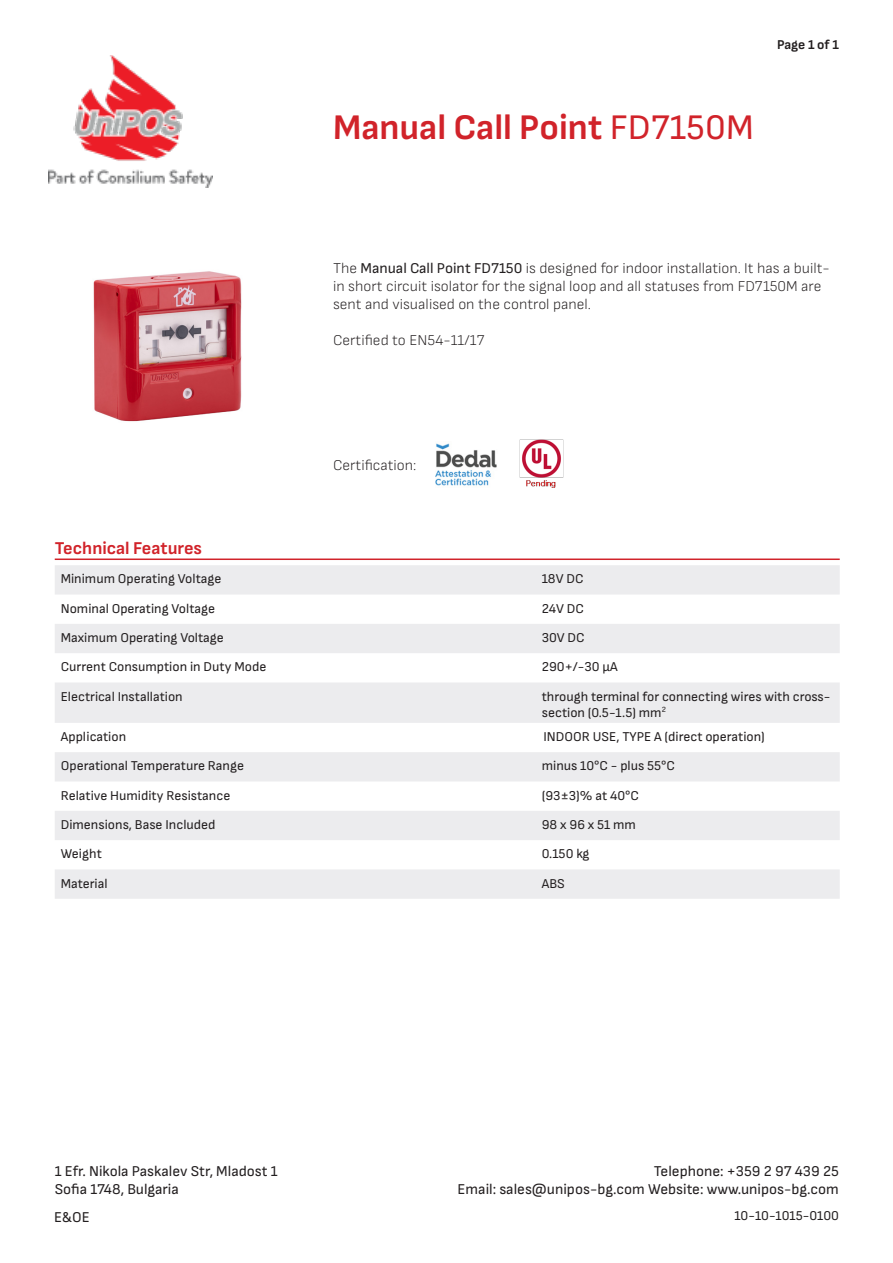
<style>
.page{position:relative;width:893px;height:1263px;background:#fff}
.page>*{position:absolute;margin:0;border:0;box-sizing:border-box;transform-origin:0 0}
.t1{font:700 36px "Sofia Sans";color:#d1232a}
.t2{font:700 18px "Sofia Sans";color:#d1232a}
.t3{font:300 15px/18px "Sofia Sans";color:#231f20}
.t4{font:15px/18px "Sofia Sans";color:#231f20}
.t5{font:13.5px/16.2px "Sofia Sans";color:#231f20}
.t6{font:700 13.5px "Sofia Sans";color:#231f20}
.s1{font-weight:400}
</style>
<div class="page">
<img style="left:49px;top:56px;width:163px;height:132px">
<img style="left:93px;top:271px;width:149px;height:151px">
<hr style="left:55px;top:558px;width:785px;height:2px;background:#d1232a">
<div style="left:55px;top:565px;width:785px;height:29px;background:#ececee"></div>
<svg style="left:55px;top:624px;width:785px;height:275px;fill:#ececee"></svg>
<img style="left:435px;top:443px;width:62px;height:43px">
<img style="left:520px;top:440px;width:43px;height:48px">
<p class="t1" style="left:333px;top:106px;width:422px">Manual Call Point <span class="s1">FD7150M</span></p>
<p class="t6" style="left:777px;top:37px;width:63px">Page 1 of 1</p>
<p class="t3" style="left:333px;top:258px;width:498px">The <span class="s1">Manual Call Point FD7150</span> is designed for indoor installation. It has a built&shy;in short circuit isolator for the signal loop and all statuses from FD7150M are sent and visualised on the control panel.</p>
<p class="t3" style="left:333px;top:330px;width:153px">Certified to EN54-11/17</p>
<p class="t3" style="left:333px;top:456px;width:85px">Certification:</p>
<p class="t2" style="left:55px;top:537px;width:149px">Technical Features</p>
<p class="t5" style="left:61px;top:571px;width:162px">Minimum Operating Voltage</p>
<p class="t5" style="left:542px;top:571px;width:43px">18V DC</p>
<p class="t5" style="left:61px;top:600px;width:156px">Nominal Operating Voltage</p>
<p class="t5" style="left:542px;top:600px;width:44px">24V DC</p>
<p class="t5" style="left:61px;top:629px;width:165px">Maximum Operating Voltage</p>
<p class="t5" style="left:542px;top:629px;width:44px">30V DC</p>
<p class="t5" style="left:61px;top:659px;width:207px">Current Consumption in Duty Mode</p>
<p class="t5" style="left:542px;top:659px;width:77px">290+/-30 μA</p>
<p class="t5" style="left:61px;top:688px;width:124px">Electrical Installation</p>
<p class="t5" style="left:542px;top:688px;width:290px">through terminal for connecting wires with cross&shy;section (0.5-1.5) mm<sup>2</sup></p>
<p class="t5" style="left:61px;top:728px;width:67px">Application</p>
<p class="t5" style="left:543px;top:728px;width:223px">INDOOR USE, TYPE A (direct operation)</p>
<p class="t5" style="left:61px;top:758px;width:185px">Operational Temperature Range</p>
<p class="t5" style="left:542px;top:758px;width:135px">minus 10°C - plus 55°C</p>
<p class="t5" style="left:61px;top:787px;width:171px">Relative Humidity Resistance</p>
<p class="t5" style="left:542px;top:787px;width:99px">(93±3)% at 40°C</p>
<p class="t5" style="left:61px;top:816px;width:156px">Dimensions, Base Included</p>
<p class="t5" style="left:542px;top:816px;width:96px">98 x 96 x 51 mm</p>
<p class="t5" style="left:61px;top:846px;width:43px">Weight</p>
<p class="t5" style="left:542px;top:846px;width:49px">0.150 kg</p>
<p class="t5" style="left:61px;top:875px;width:48px">Material</p>
<p class="t5" style="left:542px;top:875px;width:24px">ABS</p>
<p class="t4" style="left:55px;top:1162px;width:224px">1 Efr. Nikola Paskalev Str, Mladost 1<br>Sofia 1748, Bulgaria</p>
<p class="t4" style="left:458px;top:1162px;width:383px;text-align:right">Telephone: +359 2 97 439 25<br>Email: sales@unipos-bg.com Website: www.unipos-bg.com</p>
<p class="t4" style="left:54px;top:1208px;width:37px">E&amp;OE</p>
<p class="t5" style="left:734px;top:1208px;width:106px">10-10-1015-0100</p>
</div>
